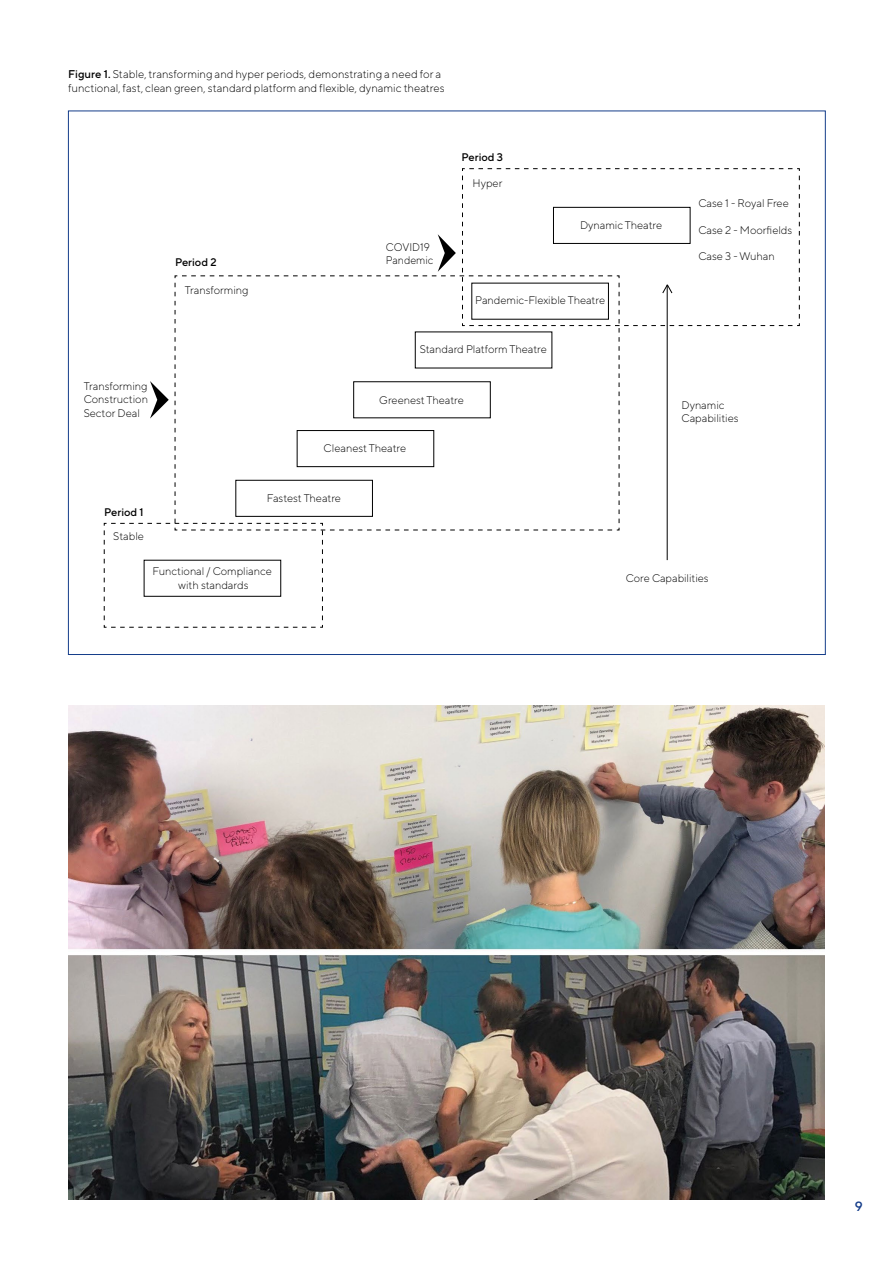
<style>
.page{position:relative;width:893px;height:1263px;background:#fff}
.page>*{position:absolute;margin:0;border:0;box-sizing:border-box;transform-origin:0 0}
.t1{font:500 13.5px "TT Norms Pro";color:#153d8a}
.t2{font:300 11.25px/14.2px "TT Norms Pro";letter-spacing:.005em;color:#000}
.t3{font:300 11.1px/13.2px "TT Norms Pro";color:#000}
.t4{font:500 11.1px "TT Norms Pro";color:#000}
.s1{font-weight:500}
</style>
<div class="page">
<img style="left:68px;top:705px;width:757px;height:494px">
<svg style="left:103px;top:168px;width:697px;height:460px"></svg>
<div style="left:415px;top:332px;width:137px;height:36px;background:#fff"></div>
<div style="left:472px;top:283px;width:136px;height:36px;background:#fff"></div>
<p class="t2" style="left:68px;top:66px;width:378px"><span class="s1">Figure 1.</span> Stable, transforming and hyper periods, demonstrating a need for a functional, fast, clean green, standard platform and flexible, dynamic theatres</p>
<p class="t3" style="left:84px;top:379px;width:66px;text-align:justify">Transforming Construction Sector Deal</p>
<p class="t4" style="left:104px;top:505px;width:41px">Period 1</p>
<p class="t3" style="left:113px;top:529px;width:32px">Stable</p>
<p class="t4" style="left:175px;top:255px;width:43px">Period 2</p>
<p class="t3" style="left:185px;top:283px;width:65px">Transforming</p>
<p class="t4" style="left:462px;top:149px;width:43px">Period 3</p>
<p class="t3" style="left:386px;top:240px;width:49px">COVID19<br>Pandemic</p>
<p class="t3" style="left:473px;top:176px;width:31px">Hyper</p>
<p class="t3" style="left:580px;top:218px;width:84px">Dynamic Theatre</p>
<p class="t3" style="left:475px;top:293px;width:131px">Pandemic-Flexible Theatre</p>
<p class="t3" style="left:420px;top:342px;width:129px">Standard Platform Theatre</p>
<p class="t3" style="left:379px;top:393px;width:86px">Greenest Theatre</p>
<p class="t3" style="left:324px;top:442px;width:84px">Cleanest Theatre</p>
<p class="t3" style="left:267px;top:491px;width:76px">Fastest Theatre</p>
<p class="t3" style="left:698px;top:196px;width:92px">Case 1 - Royal Free</p>
<p class="t3" style="left:698px;top:223px;width:95px">Case 2 - Moorfields</p>
<p class="t3" style="left:698px;top:249px;width:78px">Case 3 - Wuhan</p>
<p class="t3" style="left:681px;top:398px;width:59px">Dynamic<br>Capabilities</p>
<p class="t3" style="left:153px;top:565px;width:121px;text-align:center">Functional / Compliance with standards</p>
<p class="t3" style="left:626px;top:571px;width:84px">Core Capabilities</p>
<p class="t1" style="left:855px;top:1197px;width:9px">9</p>
</div>
